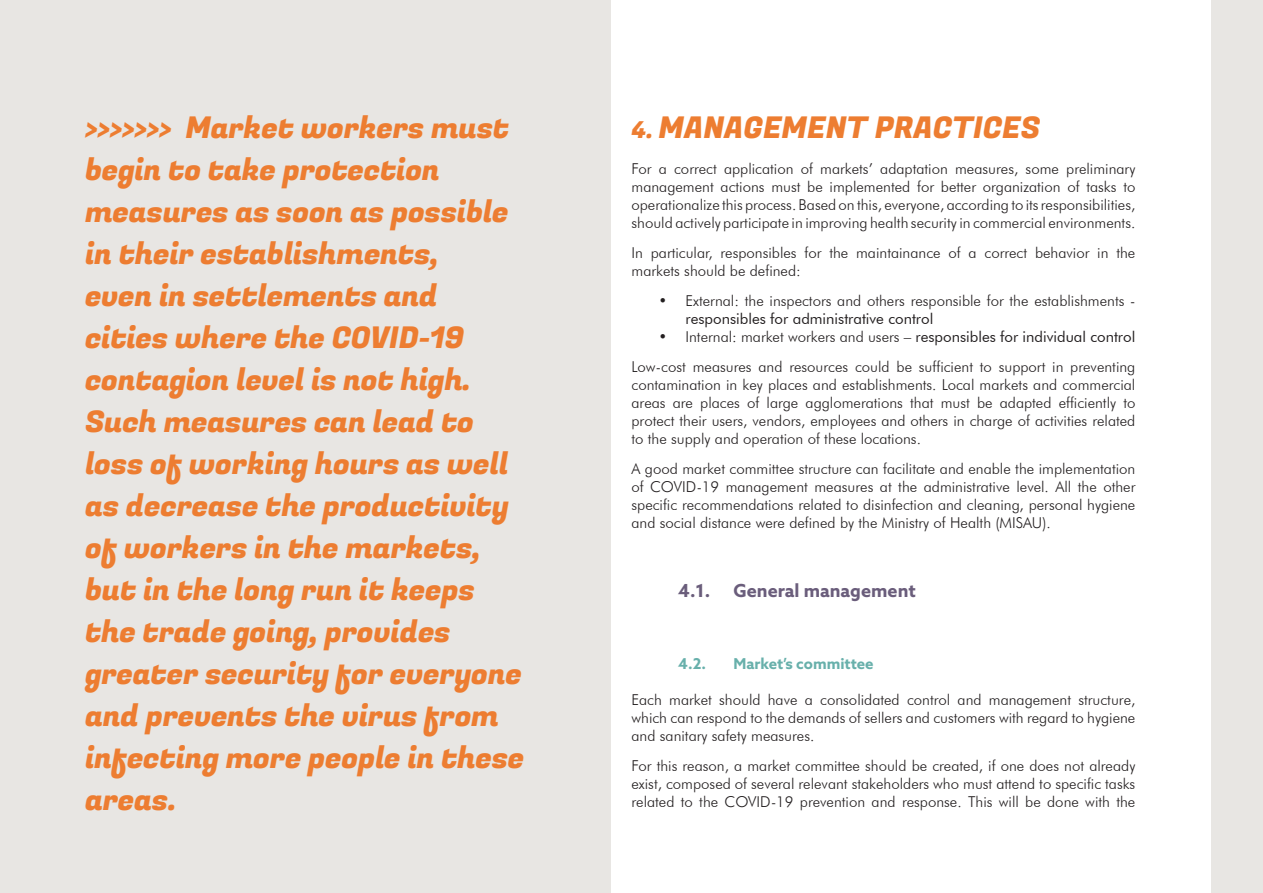
<style>
.page{position:relative;width:1263px;height:893px;background:#fff}
.page>*{position:absolute;margin:0;border:0;box-sizing:border-box;transform-origin:0 0}
.Toc_2{font:30px/42px "Fugaz One";letter-spacing:-.01em;color:#ed7d31}
.t1{font:700 18px "Azo Sans";color:#6a5d7b}
.t2{font:300 15px/18px "Futura BT";color:#231f20;text-align:justify}
.t3{font:700 15px "Azo Sans";color:#68b0ab}
.s1{font-size:24px}
.s2{font-weight:400}
</style>
<div class="page">
<div style="left:0;top:0;width:610px;height:893px;background:#e8e6e3"></div>
<div style="left:1212px;top:0;width:51px;height:893px;background:#e8e6e3"></div>
<p class="Toc_2" style="left:85px;top:107px;width:441px">&gt;&gt;&gt;&gt;&gt;&gt;&gt; Market workers must begin to take protection measures as soon as possible in their establishments,<br>even in settlements and cities where the COVID-19 contagion level is not high.<br>Such measures can lead to loss of working hours as well as decrease the productivity of workers in the markets, but in the long run it keeps the trade going, provides greater security for everyone and prevents the virus from infecting more people in these areas.</p>
<p class="Toc_2" style="left:631px;top:107px;width:410px"><span class="s1">4.</span> MANAGEMENT PRACTICES</p>
<p class="t2" style="left:631px;top:159px;width:505px">For a correct application of markets’ adaptation measures, some preliminary management actions must be implemented for better organization of tasks to operationalize this process. Based on this, everyone, according to its responsibilities, should actively participate in improving health security in commercial environments.</p>
<p class="t2" style="left:631px;top:243px;width:505px">In particular, responsibles for the maintainance of a correct behavior in the markets should be defined:</p>
<p class="t2" style="left:685px;top:291px;width:451px;text-indent:-27px">• External: the inspectors and others responsible for the establishments - <span class="s2">responsibles for administrative control</span></p>
<p class="t2" style="left:658px;top:327px;width:478px">• Internal: market workers and users – <span class="s2">responsibles for individual control</span></p>
<p class="t2" style="left:631px;top:357px;width:505px">Low-cost measures and resources could be sufficient to support in preventing contamination in key places and establishments. Local markets and commercial areas are places of large agglomerations that must be adapted efficiently to protect their users, vendors, employees and others in charge of activities related to the supply and operation of these locations.</p>
<p class="t2" style="left:631px;top:459px;width:505px">A good market committee structure can facilitate and enable the implementation of COVID-19 management measures at the administrative level. All the other specific recommendations related to disinfection and cleaning, personal hygiene and social distance were defined by the Ministry of Health (MISAU).</p>
<p class="t1" style="left:678px;top:579px;width:34px">4.1.</p>
<p class="t1" style="left:733px;top:579px;width:184px">General management</p>
<p class="t3" style="left:678px;top:654px;width:29px">4.2.</p>
<p class="t3" style="left:733px;top:654px;width:142px">Market’s committee</p>
<p class="t2" style="left:631px;top:691px;width:505px">Each market should have a consolidated control and management structure, which can respond to the demands of sellers and customers with regard to hygiene and sanitary safety measures.</p>
<p class="t2" style="left:631px;top:757px;width:505px">For this reason, a market committee should be created, if one does not already exist, composed of several relevant stakeholders who must attend to specific tasks related to the COVID-19 prevention and response. This will be done with the</p>
</div>
